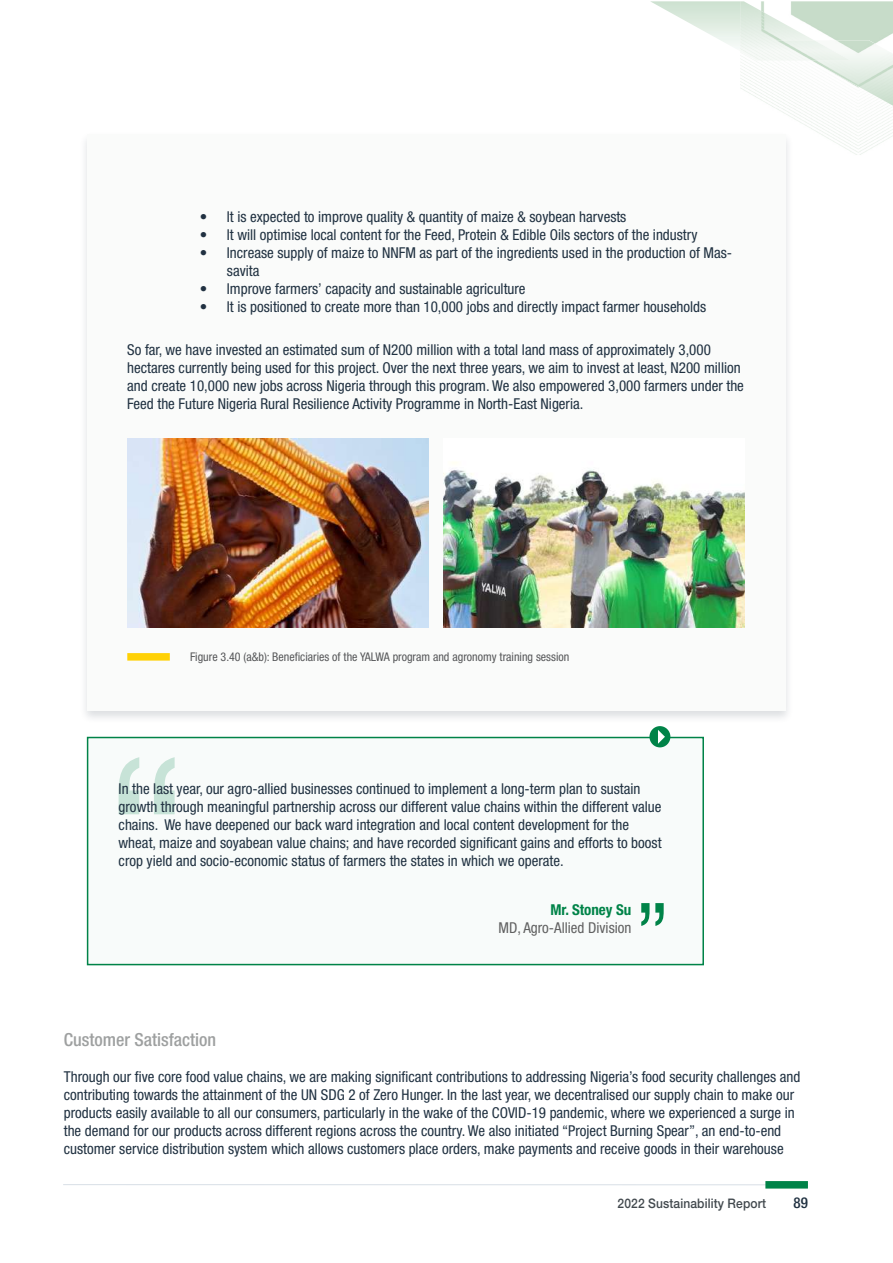
<style>
.page{position:relative;width:893px;height:1263px;background:#fff}
.page>*{position:absolute;margin:0;border:0;box-sizing:border-box;transform-origin:0 0}
.t1{font:500 condensed 18px "Helvetica Neue LT Std";color:#9ea0a0}
.t2{font:condensed 15px/18px "Helvetica Neue LT Std";color:#203141}
.t3{font:condensed 15px "Helvetica Neue LT Std";color:#616161}
.t4{font:700 condensed 15px "Helvetica Neue LT Std";color:#008348}
.t5{font:500 condensed 15px "Helvetica Neue LT Std";color:#203141}
.t6{font:500 13.2px "Helvetica Neue LT Std";letter-spacing:.01em;color:#42494e;scale:.91 1}
.t7{font:condensed 12px "Helvetica Neue LT Std";color:#57585a}
</style>
<div class="page">
<img style="left:740px;top:1px;width:153px;height:154px">
<svg style="left:650px;top:1px;width:90px;height:45px"></svg>
<img style="left:740px;top:1px;width:74px;height:60px">
<img style="left:812px;top:40px;width:81px;height:66px">
<img style="left:775px;top:40px;width:76px;height:21px">
<hr style="left:63px;top:1184px;width:744px;height:1px;background:#d8dfe6">
<div style="left:765px;top:1181px;width:43px;height:7px;background:#008348"></div>
<div style="left:36px;top:82px;width:776px;height:652px;background:#fff"></div>
<div style="left:87px;top:134px;width:698px;height:576px;background:#fafbfa"></div>
<img style="left:127px;top:439px;width:301px;height:189px">
<img style="left:443px;top:470px;width:301px;height:158px">
<div style="left:127px;top:653px;width:43px;height:8px;background:#ffd105"></div>
<div style="left:87px;top:738px;width:617px;height:227px;background:#f8fbfa"></div>
<div style="left:87px;top:737px;width:617px;height:228px;border:2px solid #008348"></div>
<div style="left:649px;top:726px;width:21px;height:21px;background:#008348;border-radius:50%"></div>
<svg style="left:658px;top:730px;width:7px;height:14px"></svg>
<svg style="left:119px;top:757px;width:56px;height:57px"></svg>
<svg style="left:641px;top:903px;width:23px;height:23px"></svg>
<p class="t2" style="left:200px;top:207px;width:428px">• It is expected to improve quality &amp; quantity of maize &amp; soybean harvests</p>
<p class="t2" style="left:200px;top:225px;width:499px">• It will optimise local content for the Feed, Protein &amp; Edible Oils sectors of the industry</p>
<p class="t2" style="left:227px;top:243px;width:507px;text-indent:-27px">• Increase supply of maize to NNFM as part of the ingredients used in the production of Mas&shy;savita</p>
<p class="t2" style="left:200px;top:279px;width:327px">• Improve farmers’ capacity and sustainable agriculture</p>
<p class="t2" style="left:200px;top:297px;width:508px">• It is positioned to create more than 10,000 jobs and directly impact farmer households</p>
<p class="t2" style="left:127px;top:341px;width:618px">So far, we have invested an estimated sum of N200 million with a total land mass of approximately 3,000 hectares currently being used for this project. Over the next three years, we aim to invest at least, N200 million and create 10,000 new jobs across Nigeria through this program. We also empowered 3,000 farmers under the Feed the Future Nigeria Rural Resilience Activity Programme in North-East Nigeria.</p>
<p class="t7" style="left:190px;top:649px;width:381px">Figure 3.40 (a&amp;b): Beneficiaries of the YALWA program and agronomy training session</p>
<p class="t2" style="left:119px;top:780px;width:544px">In the last year, our agro-allied businesses continued to implement a long-term plan to sustain growth through meaningful partnership across our different value chains within the different value chains. We have deepened our back ward integration and local content development for the wheat, maize and soyabean value chains; and have recorded significant gains and efforts to boost crop yield and socio-economic status of farmers the states in which we operate.</p>
<p class="t4" style="left:550px;top:900px;width:83px">Mr. Stoney Su</p>
<p class="t3" style="left:498px;top:919px;width:135px">MD, Agro-Allied Division</p>
<p class="t1" style="left:64px;top:1029px;width:154px">Customer Satisfaction</p>
<p class="t2" style="left:64px;top:1068px;width:738px">Through our five core food value chains, we are making significant contributions to addressing Nigeria’s food security challenges and contributing towards the attainment of the UN SDG 2 of Zero Hunger. In the last year, we decentralised our supply chain to make our products easily available to all our consumers, particularly in the wake of the COVID-19 pandemic, where we experienced a surge in the demand for our products across different regions across the country. We also initiated “Project Burning Spear”, an end-to-end customer service distribution system which allows customers place orders, make payments and receive goods in their warehouse</p>
<p class="t6" style="left:618px;top:1196px;width:165px">2022 Sustainability Report</p>
<p class="t5" style="left:793px;top:1194px;width:16px">89</p>
</div>
